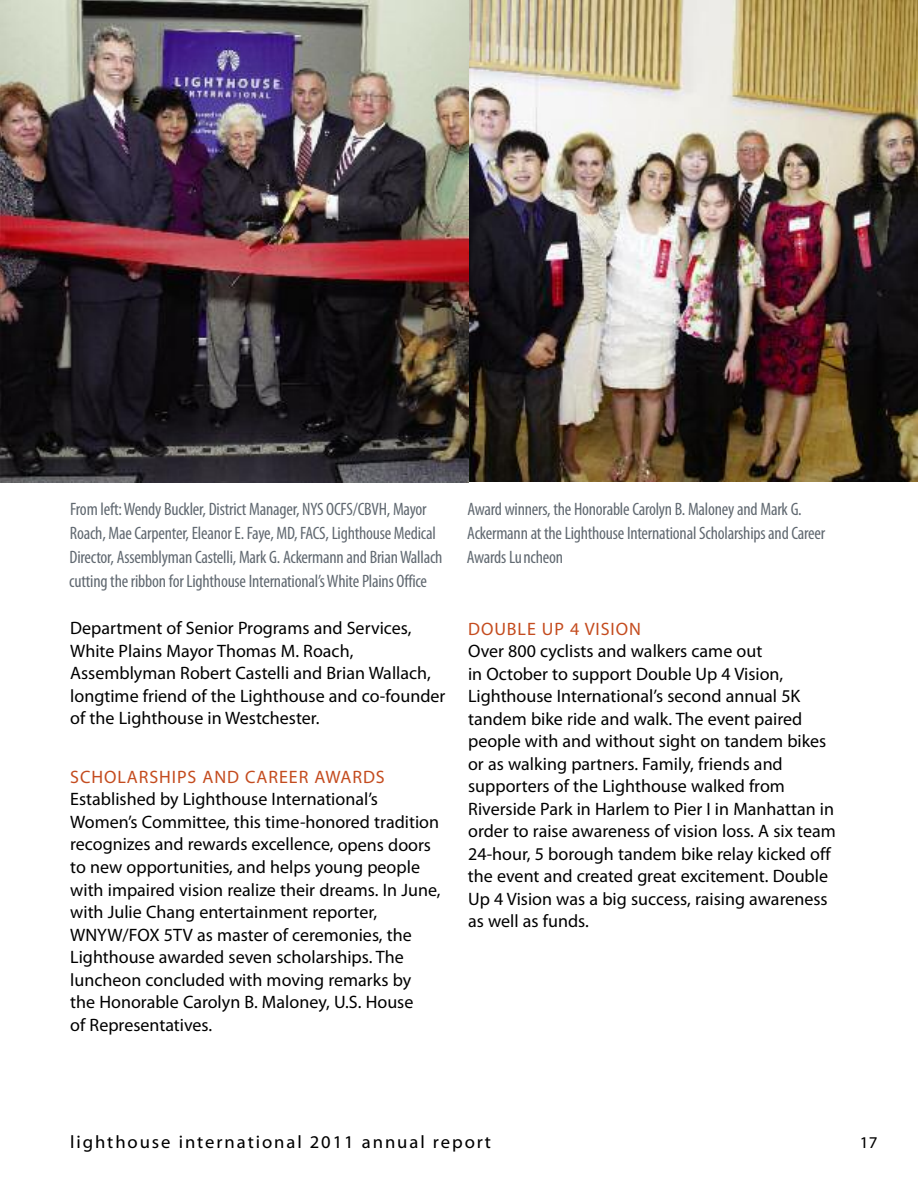
<style>
.page{position:relative;width:918px;height:1188px;background:#fff}
.page>*{position:absolute;margin:0;border:0;box-sizing:border-box;transform-origin:0 0}
.t1{font:18px/22.5px "Myriad Pro";color:#000}
.t2{font:condensed 18px/24px "Myriad Pro";letter-spacing:-.01em;color:#616971}
.t3{font:18px "Myriad Pro";letter-spacing:.05em;color:#c44c1f}
.t4{font:18px "Myriad Web Pro";letter-spacing:.105em;color:#000}
.t5{font:16.5px "Myriad Web Pro";color:#000}
</style>
<div class="page">
<img style="left:0;top:0;width:918px;height:483px">
<p class="t2" style="left:69px;top:499px;width:375px">From left: Wendy Buckler, District Manager, NYS OCFS/CBVH, Mayor Roach, Mae Carpenter, Eleanor E. Faye, MD, FACS, Lighthouse Medical Director, Assemblyman Castelli, Mark G. Ackermann and Brian Wallach cutting the ribbon for Lighthouse International’s White Plains Office</p>
<p class="t2" style="left:467px;top:499px;width:360px">Award winners, the Honorable Carolyn B. Maloney and Mark G.<br>Ackermann at the Lighthouse International Scholarships and Career<br>Awards Luncheon</p>
<p class="t1" style="left:70px;top:619px;width:377px">Department of Senior Programs and Services, White Plains Mayor Thomas M. Roach, Assemblyman Robert Castelli and Brian Wallach, longtime friend of the Lighthouse and co-founder of the Lighthouse in Westchester.</p>
<p class="t3" style="left:70px;top:770px;width:316px">SCHOLARSHIPS AND CAREER AWARDS</p>
<p class="t1" style="left:70px;top:790px;width:372px">Established by Lighthouse International’s Women’s Committee, this time-honored tradition recognizes and rewards excellence, opens doors to new opportunities, and helps young people with impaired vision realize their dreams. In June, with Julie Chang entertainment reporter, WNYW/FOX 5TV as master of ceremonies, the Lighthouse awarded seven scholarships. The luncheon concluded with moving remarks by the Honorable Carolyn B. Maloney, U.S. House<br>of Representatives.</p>
<p class="t3" style="left:468px;top:622px;width:174px">DOUBLE UP 4 VISION</p>
<p class="t1" style="left:468px;top:641px;width:369px">Over 800 cyclists and walkers came out<br>in October to support Double Up 4 Vision, Lighthouse International’s second annual 5K tandem bike ride and walk. The event paired people with and without sight on tandem bikes or as walking partners. Family, friends and supporters of the Lighthouse walked from Riverside Park in Harlem to Pier I in Manhattan in order to raise awareness of vision loss. A six team 24-hour, 5 borough tandem bike relay kicked off the event and created great excitement. Double Up 4 Vision was a big success, raising awareness as well as funds.</p>
<p class="t4" style="left:70px;top:1132px;width:422px">lighthouse international 2011 annual report</p>
<p class="t5" style="left:860px;top:1133px;width:19px">17</p>
</div>
